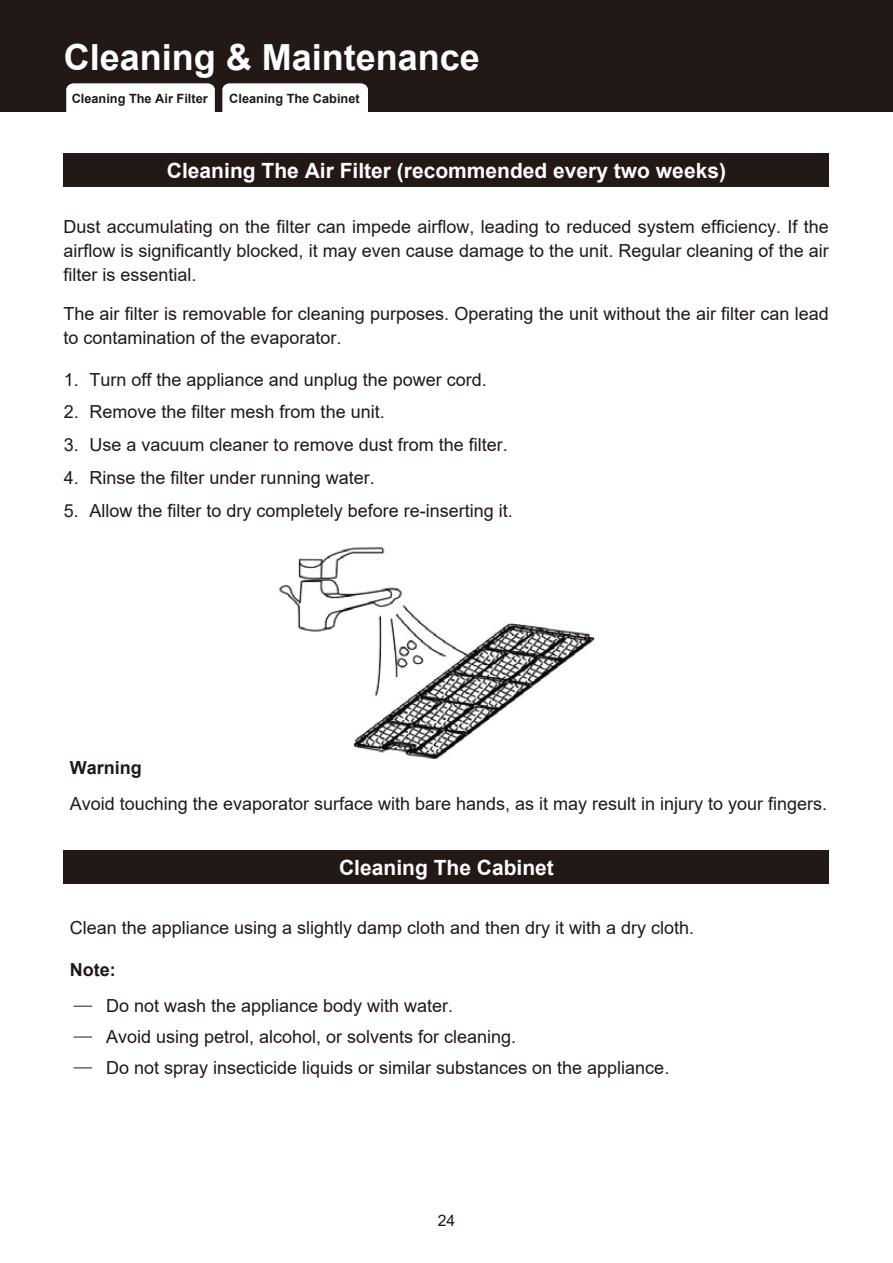
<style>
.page{position:relative;width:893px;height:1263px;background:#fff}
.page>*{position:absolute;margin:0;border:0;box-sizing:border-box;transform-origin:0 0}
.t1{font:700 36px "Arial";color:#fff}
.t2{font:700 21px "Arial";color:#fff}
.t3{font:18px/24px "Arial";color:#221815}
.t4{font:700 18px "Arial";color:#221815}
.t5{font:15.75px "Arial";color:#221815}
.t6{font:700 12.75px "Arial";color:#221815}
</style>
<div class="page">
<div style="left:64px;top:153px;width:765px;height:34px;background:#221815"></div>
<div style="left:64px;top:850px;width:765px;height:34px;background:#221815"></div>
<div style="left:0;top:0;width:893px;height:112px;background:#221815"></div>
<div style="left:66px;top:83px;width:149px;height:29px;background:#fff"></div>
<div style="left:222px;top:83px;width:146px;height:29px;background:#fff"></div>
<img style="left:279px;top:547px;width:317px;height:212px">
<svg style="left:74px;top:1006px;width:18px;height:1px"></svg>
<svg style="left:74px;top:1037px;width:18px;height:1px"></svg>
<svg style="left:74px;top:1067px;width:18px;height:1px"></svg>
<h1 class="t1" style="left:64px;top:32px;width:418px">Cleaning &amp; Maintenance</h1>
<p class="t6" style="left:72px;top:89px;width:138px">Cleaning The Air Filter</p>
<p class="t6" style="left:229px;top:89px;width:132px">Cleaning The Cabinet</p>
<p class="t2" style="left:167px;top:156px;width:560px">Cleaning The Air Filter (recommended every two weeks)</p>
<p class="t3" style="left:63px;top:214px;width:767px;text-align:justify">Dust accumulating on the filter can impede airflow, leading to reduced system efficiency. If the airflow is significantly blocked, it may even cause damage to the unit. Regular cleaning of the air filter is essential.</p>
<p class="t3" style="left:63px;top:301px;width:767px">The air filter is removable for cleaning purposes. Operating the unit without the air filter can lead to contamination of the evaporator.</p>
<p class="t3" style="left:64px;top:367px;width:425px">1. Turn off the appliance and unplug the power cord.</p>
<p class="t3" style="left:64px;top:400px;width:322px">2. Remove the filter mesh from the unit.</p>
<p class="t3" style="left:64px;top:433px;width:445px">3. Use a vacuum cleaner to remove dust from the filter.</p>
<p class="t3" style="left:64px;top:466px;width:312px">4. Rinse the filter under running water.</p>
<p class="t3" style="left:64px;top:499px;width:450px">5. Allow the filter to dry completely before re-inserting it.</p>
<p class="t4" style="left:70px;top:755px;width:73px">Warning</p>
<p class="t3" style="left:70px;top:792px;width:759px">Avoid touching the evaporator surface with bare hands, as it may result in injury to your fingers.</p>
<p class="t2" style="left:339px;top:853px;width:216px">Cleaning The Cabinet</p>
<p class="t3" style="left:70px;top:915px;width:626px">Clean the appliance using a slightly damp cloth and then dry it with a dry cloth.</p>
<p class="t4" style="left:70px;top:957px;width:47px">Note:</p>
<p class="t3" style="left:106px;top:993px;width:349px">Do not wash the appliance body with water.</p>
<p class="t3" style="left:106px;top:1021px;width:565px;line-height:30.9px">Avoid using petrol, alcohol, or solvents for cleaning.<br>Do not spray insecticide liquids or similar substances on the appliance.</p>
<p class="t5" style="left:438px;top:1209px;width:19px">24</p>
</div>
